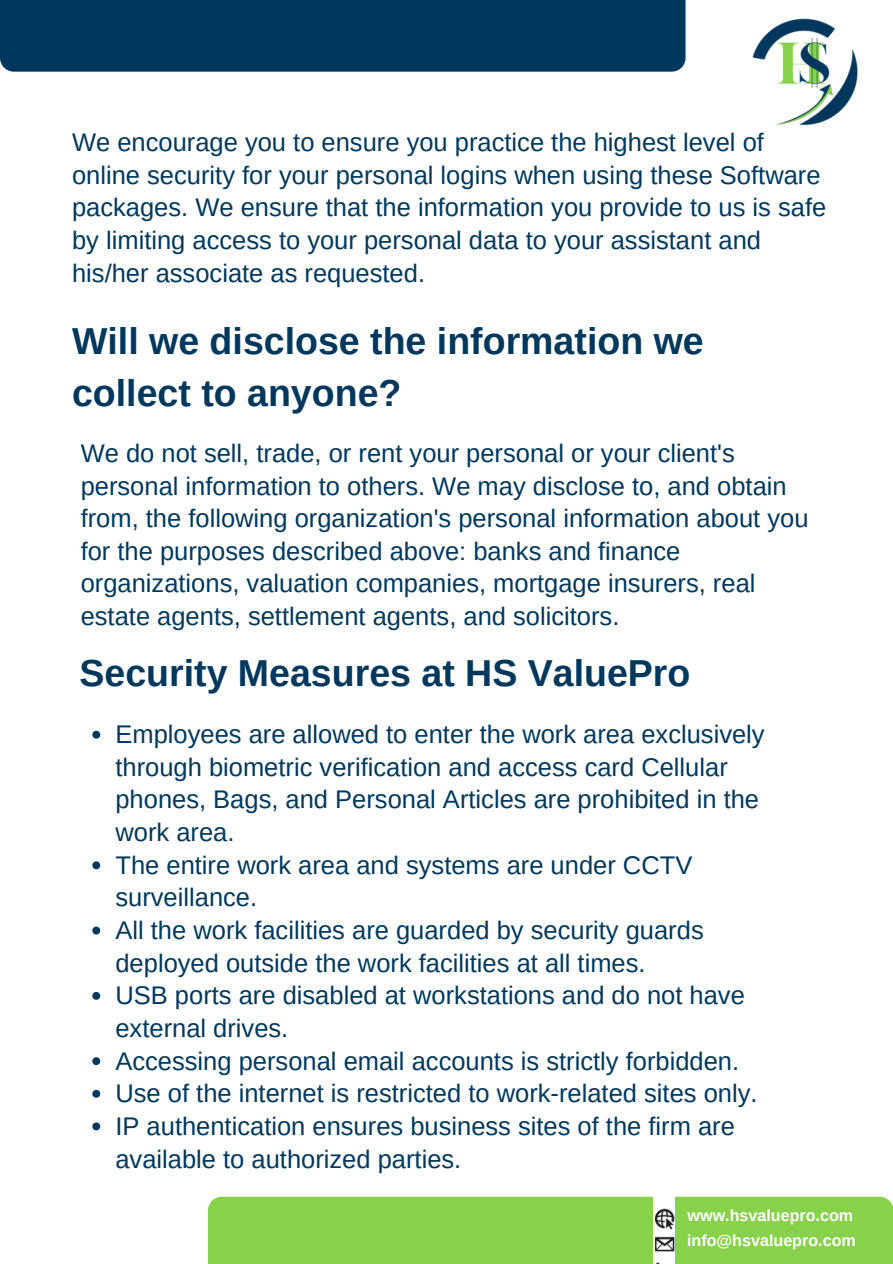
<style>
.page{position:relative;width:893px;height:1264px;background:#fff}
.page>*{position:absolute;margin:0;border:0;box-sizing:border-box;transform-origin:0 0}
.t1{font:700 37.5px/51.8px "Arimo";color:#00385d}
.t2{font:25.5px/32.7px "Arimo";color:#00385d}
.t3{font:700 16.05px "Arimo";color:#fff}
</style>
<div class="page">
<svg style="left:92px;top:730px;width:8px;height:8px"></svg>
<svg style="left:92px;top:861px;width:8px;height:8px"></svg>
<svg style="left:92px;top:926px;width:8px;height:8px"></svg>
<svg style="left:92px;top:991px;width:8px;height:8px"></svg>
<svg style="left:92px;top:1057px;width:8px;height:8px"></svg>
<svg style="left:92px;top:1089px;width:8px;height:8px"></svg>
<svg style="left:92px;top:1122px;width:8px;height:8px"></svg>
<div style="left:208px;top:1196px;width:684px;height:67px;background:#88d14a"></div>
<img style="left:654px;top:1196px;width:20px;height:67px">
<div style="left:0;top:0;width:685px;height:71px;background:#00385d"></div>
<img style="left:752px;top:18px;width:106px;height:108px">
<p class="t2" style="left:72px;top:126px;width:755px">We encourage you to ensure you practice the highest level of online security for your personal logins when using these Software packages. We ensure that the information you provide to us is safe by limiting access to your personal data to your assistant and his/her associate as requested.</p>
<p class="t1" style="left:72px;top:315px;width:633px">Will we disclose the information we collect to anyone?</p>
<p class="t2" style="left:81px;top:436px;width:729px">We do not sell, trade, or rent your personal or your client's personal information to others. We may disclose to, and obtain from, the following organization's personal information about you for the purposes described above: banks and finance organizations, valuation companies, mortgage insurers, real estate agents, settlement agents, and solicitors.</p>
<p class="t1" style="left:79px;top:647px;width:612px">Security Measures at HS ValuePro</p>
<p class="t2" style="left:115px;top:718px;width:650px">Employees are allowed to enter the work area exclusively through biometric verification and access card Cellular phones, Bags, and Personal Articles are prohibited in the work area.</p>
<p class="t2" style="left:115px;top:848px;width:578px">The entire work area and systems are under CCTV surveillance.</p>
<p class="t2" style="left:115px;top:913px;width:589px">All the work facilities are guarded by security guards deployed outside the work facilities at all times.</p>
<p class="t2" style="left:115px;top:979px;width:631px">USB ports are disabled at workstations and do not have external drives.</p>
<p class="t2" style="left:115px;top:1044px;width:625px">Accessing personal email accounts is strictly forbidden.</p>
<p class="t2" style="left:115px;top:1076px;width:643px">Use of the internet is restricted to work-related sites only.</p>
<p class="t2" style="left:115px;top:1109px;width:621px">IP authentication ensures business sites of the firm are available to authorized parties.</p>
<p class="t3" style="left:687px;top:1206px;width:167px">www.hsvaluepro.com</p>
<p class="t3" style="left:687px;top:1231px;width:170px">info@hsvaluepro.com</p>
</div>
